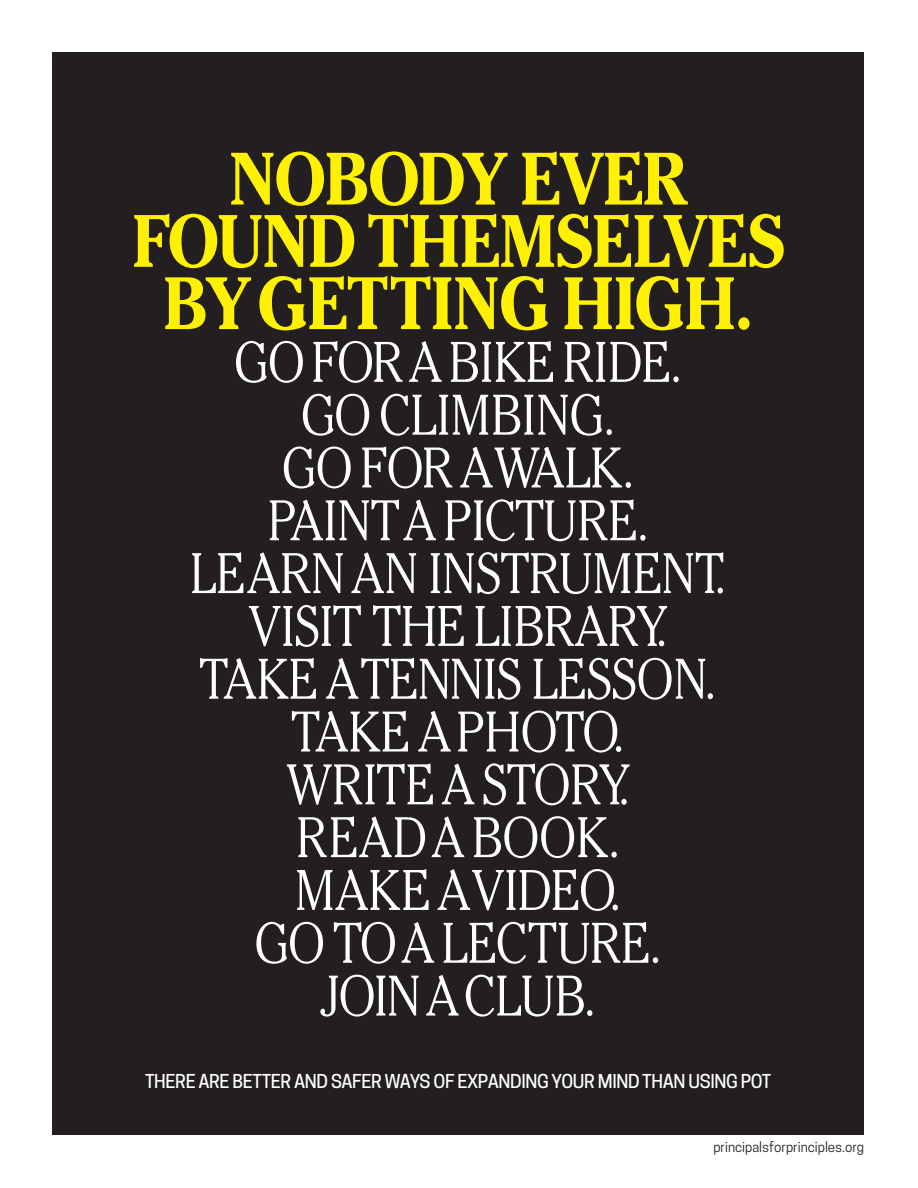
<style>
.page{position:relative;width:918px;height:1188px;background:#fff}
.page>*{position:absolute;margin:0;border:0;box-sizing:border-box;transform-origin:0 0}
.t1{font:700 73.65px/62.2px "Cheltenham";letter-spacing:-.005em;color:#fff101;text-align:center;scale:.9 1}
.t2{font:300 56.85px/52.8px "Cheltenham";letter-spacing:-.005em;color:#fff;text-align:center;scale:.9 1}
.t3{font:500 18px "Cooper Hewitt";letter-spacing:-.02em;color:#fff}
.t4{font:13.5px "Cooper Hewitt";color:#231f20}
</style>
<div class="page">
<div style="left:52px;top:52px;width:812px;height:1084px;background:#231f20"></div>
<p class="t1" style="left:132px;top:148px;width:726px">NOBODY EVER<br>FOUND THEMSELVES<br>BYGETTING HIGH.</p>
<p class="t2" style="left:190px;top:340px;width:598px">GOFORABIKE RIDE.<br>GO CLIMBING.<br>GO FOR AWALK.<br>PAINTA PICTURE.<br>LEARNAN INSTRUMENT.<br>VISIT THE LIBRARY.<br>TAKE ATENNIS LESSON.<br>TAKE APHOTO.<br>WRITE A STORY.<br>READA BOOK.<br>MAKE AVIDEO.<br>GO TOA LECTURE.<br>JOINACLUB.</p>
<p class="t3" style="left:145px;top:1070px;width:628px">THERE ARE BETTER AND SAFER WAYS OF EXPANDING YOUR MIND THAN USING POT</p>
<p class="t4" style="left:713px;top:1139px;width:152px">principalsforprinciples.org</p>
</div>
